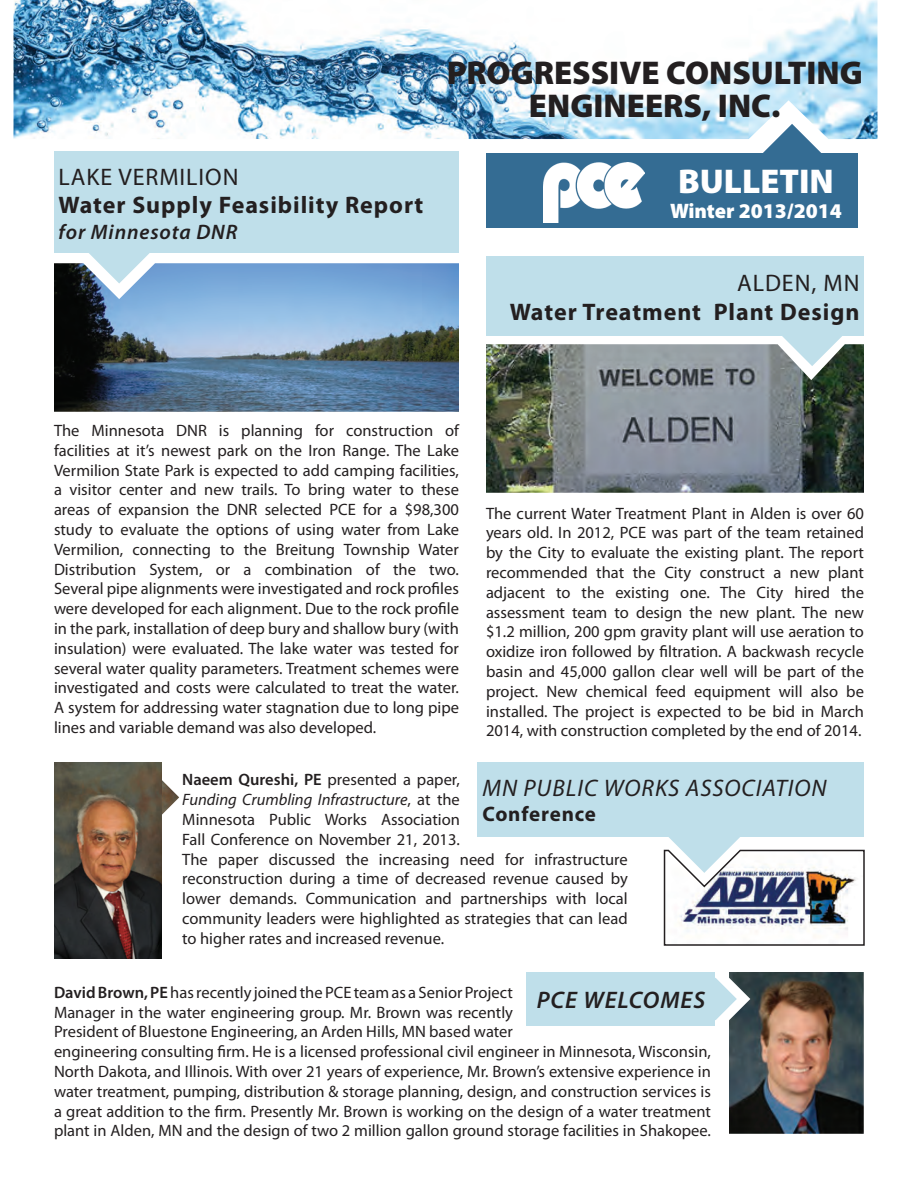
<style>
.page{position:relative;width:918px;height:1188px;background:#fff}
.page>*{position:absolute;margin:0;border:0;box-sizing:border-box;transform-origin:0 0}
.t1{font:900 34.5px "Myriad Pro";color:#fff}
.t2{font:900 33px/33px "Myriad Pro";color:#231f20;text-align:center}
.t3{font:700 24px "Myriad Pro";letter-spacing:.04em;color:#231f20}
.t4{font:italic 24px "Myriad Pro";letter-spacing:.04em;color:#231f20}
.t5{font:24px "Myriad Pro";letter-spacing:.04em;color:#231f20}
.t6{font:italic 600 24px "Myriad Pro";letter-spacing:.04em;color:#231f20}
.t7{font:italic 600 21px "Myriad Pro";letter-spacing:.04em;color:#231f20}
.t8{font:900 21px "Myriad Pro";color:#fff}
.t9{font:700 21px "Myriad Pro";letter-spacing:.04em;color:#231f20}
.t10{font:16.5px/19.8px "Myriad Pro";color:#231f20;text-align:justify}
.s1{font-weight:600}
.s2{font-style:italic}
</style>
<div class="page">
<img style="left:162px;top:780px;width:17px;height:35px">
<svg style="left:763px;top:139px;width:58px;height:14px"></svg>
<svg style="left:663px;top:837px;width:202px;height:109px"></svg>
<img style="left:14px;top:0;width:864px;height:139px">
<svg style="left:89px;top:253px;width:61px;height:10px"></svg>
<div style="left:54px;top:152px;width:405px;height:101px;background:#bfdfea"></div>
<div style="left:478px;top:762px;width:386px;height:75px;background:#bfdfea"></div>
<img style="left:54px;top:263px;width:405px;height:149px">
<svg style="left:716px;top:978px;width:13px;height:42px"></svg>
<svg style="left:782px;top:336px;width:60px;height:8px"></svg>
<div style="left:486px;top:256px;width:378px;height:80px;background:#bfdfea"></div>
<img style="left:486px;top:344px;width:378px;height:149px">
<div style="left:486px;top:153px;width:371px;height:74px;background:#346c93"></div>
<img style="left:543px;top:162px;width:102px;height:60px">
<img style="left:729px;top:972px;width:135px;height:162px">
<div style="left:526px;top:972px;width:190px;height:54px;background:#bfdfea"></div>
<img style="left:54px;top:763px;width:108px;height:195px">
<h3 class="t5" style="left:58px;top:162px;width:182px">LAKE VERMILION</h3>
<h3 class="t3" style="left:58px;top:190px;width:366px">Water Supply Feasibility Report</h3>
<p class="t7" style="left:58px;top:218px;width:181px">for Minnesota DNR</p>
<h2 class="t2" style="left:447px;top:55px;width:418px">PROGRESSIVE CONSULTING<br>ENGINEERS, INC.</h2>
<h1 class="t1" style="left:678px;top:158px;width:157px">BULLETIN</h1>
<p class="t8" style="left:670px;top:197px;width:173px">Winter 2013/2014</p>
<h3 class="t5" style="left:737px;top:268px;width:124px">ALDEN, MN</h3>
<h3 class="t3" style="left:510px;top:296px;width:351px">Water Treatment Plant Design</h3>
<p class="t10" style="left:54px;top:420px;width:407px">The Minnesota DNR is planning for construction of facilities at it’s newest park on the Iron Range. The Lake Vermilion State Park is expected to add camping facilities, a visitor center and new trails. To bring water to these areas of expansion the DNR selected PCE for a $98,300 study to evaluate the options of using water from Lake Vermilion, connecting to the Breitung Township Water Distribution System, or a combination of the two.<br>Several pipe alignments were investigated and rock profiles were developed for each alignment. Due to the rock profile in the park, installation of deep bury and shallow bury (with insulation) were evaluated. The lake water was tested for several water quality parameters. Treatment schemes were investigated and costs were calculated to treat the water.<br>A system for addressing water stagnation due to long pipe lines and variable demand was also developed.</p>
<p class="t10" style="left:182px;top:770px;width:447px;text-align:left"><span class="s1">Naeem Qureshi, PE</span> presented a paper,<br><span class="s2">Funding Crumbling Infrastructure</span>, at the<br>Minnesota Public Works Association<br>Fall Conference on November 21, 2013.<br>The paper discussed the increasing need for infrastructure reconstruction during a time of decreased revenue caused by lower demands. Communication and partnerships with local community leaders were highlighted as strategies that can lead to higher rates and increased revenue.</p>
<p class="t10" style="left:486px;top:503px;width:380px">The current Water Treatment Plant in Alden is over 60 years old. In 2012, PCE was part of the team retained by the City to evaluate the existing plant. The report recommended that the City construct a new plant adjacent to the existing one. The City hired the assessment team to design the new plant. The new $1.2 million, 200 gpm gravity plant will use aeration to oxidize iron followed by filtration. A backwash recycle basin and 45,000 gallon clear well will be part of the project. New chemical feed equipment will also be installed. The project is expected to be bid in March 2014, with construction completed by the end of 2014.</p>
<h3 class="t4" style="left:482px;top:773px;width:346px">MN PUBLIC WORKS ASSOCIATION</h3>
<p class="t9" style="left:482px;top:800px;width:115px">Conference</p>
<p class="t10" style="left:54px;top:982px;width:659px;text-align:left"><span class="s1">David Brown, PE</span> has recently joined the PCE team as a Senior Project<br>Manager in the water engineering group. Mr. Brown was recently<br>President of Bluestone Engineering, an Arden Hills, MN based water<br>engineering consulting firm. He is a licensed professional civil engineer in Minnesota, Wisconsin, North Dakota, and Illinois. With over 21 years of experience, Mr. Brown’s extensive experience in water treatment, pumping, distribution &amp; storage planning, design, and construction services is a great addition to the firm. Presently Mr. Brown is working on the design of a water treatment plant in Alden, MN and the design of two 2 million gallon ground storage facilities in Shakopee.</p>
<h3 class="t6" style="left:537px;top:985px;width:170px">PCE WELCOMES</h3>
</div>
